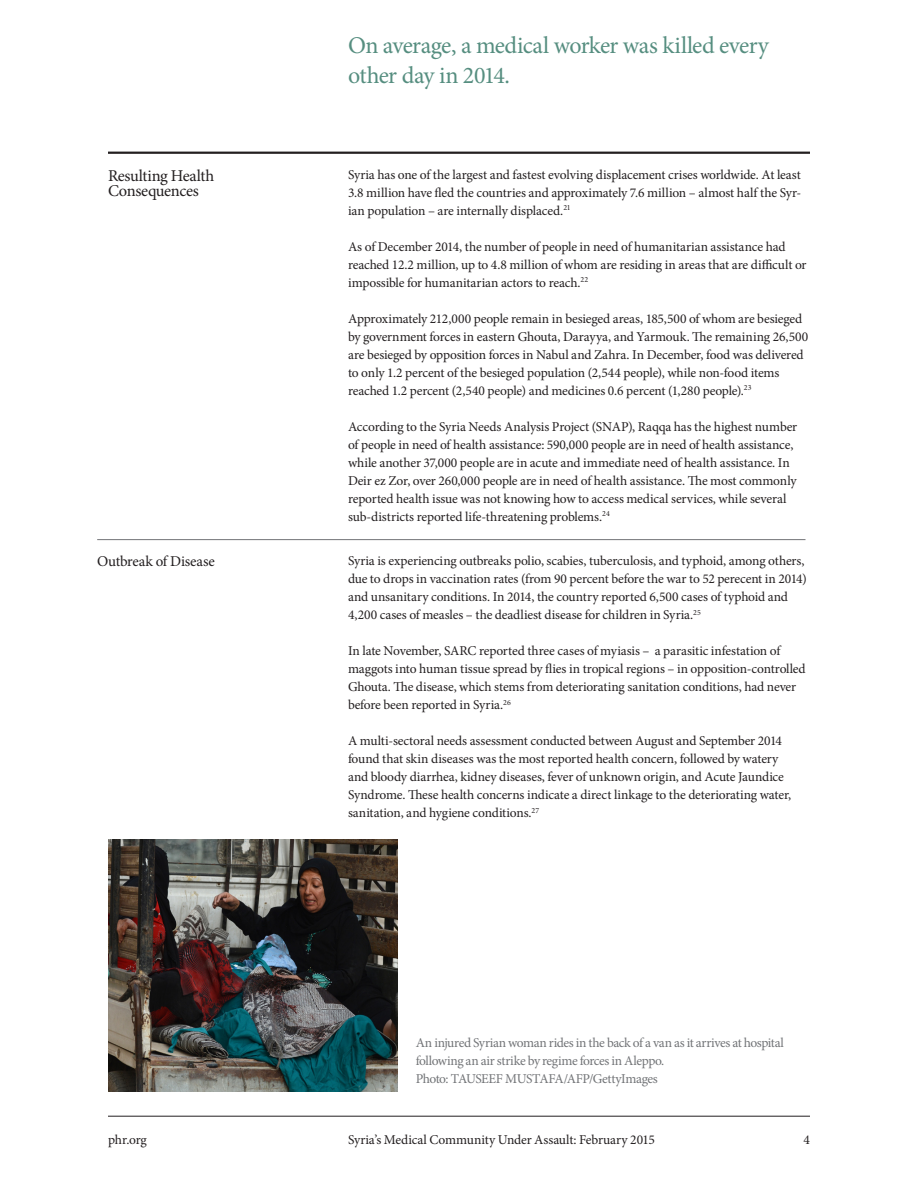
<style>
.page{position:relative;width:918px;height:1188px;background:#fff}
.page>*{position:absolute;margin:0;border:0;box-sizing:border-box;transform-origin:0 0}
.Subhead_Light_Color{font:24px/30px "Minion Pro";letter-spacing:-.025em;color:#568e80}
.subheads_with_rule{font:16.5px "Minion Pro";letter-spacing:-.02em;color:#231f20}
.Body_Bold{font:16.5px "Minion Pro";letter-spacing:-.015em;color:#231f20}
.Body_Bold-2{font:15px "Minion Pro";letter-spacing:-.01em;color:#231f20}
.Body_Copy{font:13.5px/18px "Minion Pro";letter-spacing:-.01em;color:#231f20}
.Photo_Caption{font:13.5px/18px "Minion Pro";letter-spacing:-.03em;color:#727477}
</style>
<div class="page">
<hr style="left:108px;top:1116px;width:702px;height:1px;background:#231f20">
<hr style="left:108px;top:152px;width:702px;height:2px;background:#231f20">
<img style="left:108px;top:840px;width:289px;height:252px">
<hr style="left:97px;top:539px;width:709px;height:1px;background:#727477">
<p class="Subhead_Light_Color" style="left:348px;top:31px;width:422px">On average, a medical worker was killed every other day in 2014.</p>
<p class="subheads_with_rule" style="left:108px;top:165px;width:108px">Resulting Health</p>
<p class="Body_Copy" style="left:348px;top:165px;width:455px;text-align:justify">Syria has one of the largest and fastest evolving displacement crises worldwide. At least 3.8 million have fled the countries and approximately 7.6 million – almost half the Syr&shy;ian population – are internally displaced.<sup>21</sup></p>
<p class="Body_Copy" style="left:348px;top:237px;width:460px">As of December 2014, the number of people in need of humanitarian assistance had reached 12.2 million, up to 4.8 million of whom are residing in areas that are difficult or impossible for humanitarian actors to reach.<sup>22</sup></p>
<p class="Body_Copy" style="left:348px;top:309px;width:462px">Approximately 212,000 people remain in besieged areas, 185,500 of whom are besieged by government forces in eastern Ghouta, Darayya, and Yarmouk. The remaining 26,500 are besieged by opposition forces in Nabul and Zahra. In December, food was delivered to only 1.2 percent of the besieged population (2,544 people), while non-food items reached 1.2 percent (2,540 people) and medicines 0.6 percent (1,280 people).<sup>23</sup></p>
<p class="Body_Copy" style="left:348px;top:417px;width:451px">According to the Syria Needs Analysis Project (SNAP), Raqqa has the highest number of people in need of health assistance: 590,000 people are in need of health assistance, while another 37,000 people are in acute and immediate need of health assistance. In Deir ez Zor, over 260,000 people are in need of health assistance. The most commonly reported health issue was not knowing how to access medical services, while several sub-districts reported life-threatening problems.<sup>24</sup></p>
<p class="Body_Bold" style="left:108px;top:180px;width:93px">Consequences</p>
<p class="Body_Bold-2" style="left:97px;top:551px;width:119px">Outbreak of Disease</p>
<p class="Body_Copy" style="left:348px;top:552px;width:460px">Syria is experiencing outbreaks polio, scabies, tuberculosis, and typhoid, among others, due to drops in vaccination rates (from 90 percent before the war to 52 perecent in 2014) and unsanitary conditions. In 2014, the country reported 6,500 cases of typhoid and 4,200 cases of measles – the deadliest disease for children in Syria.<sup>25</sup></p>
<p class="Body_Copy" style="left:348px;top:642px;width:459px">In late November, SARC reported three cases of myiasis – a parasitic infestation of maggots into human tissue spread by flies in tropical regions – in opposition-controlled Ghouta. The disease, which stems from deteriorating sanitation conditions, had never before been reported in Syria.<sup>26</sup></p>
<p class="Body_Copy" style="left:348px;top:732px;width:445px">A multi-sectoral needs assessment conducted between August and September 2014 found that skin diseases was the most reported health concern, followed by watery and bloody diarrhea, kidney diseases, fever of unknown origin, and Acute Jaundice Syndrome. These health concerns indicate a direct linkage to the deteriorating water, sanitation, and hygiene conditions.<sup>27</sup></p>
<p class="Photo_Caption" style="left:416px;top:1034px;width:370px">An injured Syrian woman rides in the back of a van as it arrives at hospital following an air strike by regime forces in Aleppo.<br>Photo: TAUSEEF MUSTAFA/AFP/GettyImages</p>
<p class="Body_Copy" style="left:108px;top:1131px;width:40px">phr.org</p>
<p class="Body_Copy" style="left:348px;top:1131px;width:308px">Syria’s Medical Community Under Assault: February 2015</p>
<p class="Body_Copy" style="left:804px;top:1131px;width:8px">4</p>
</div>
